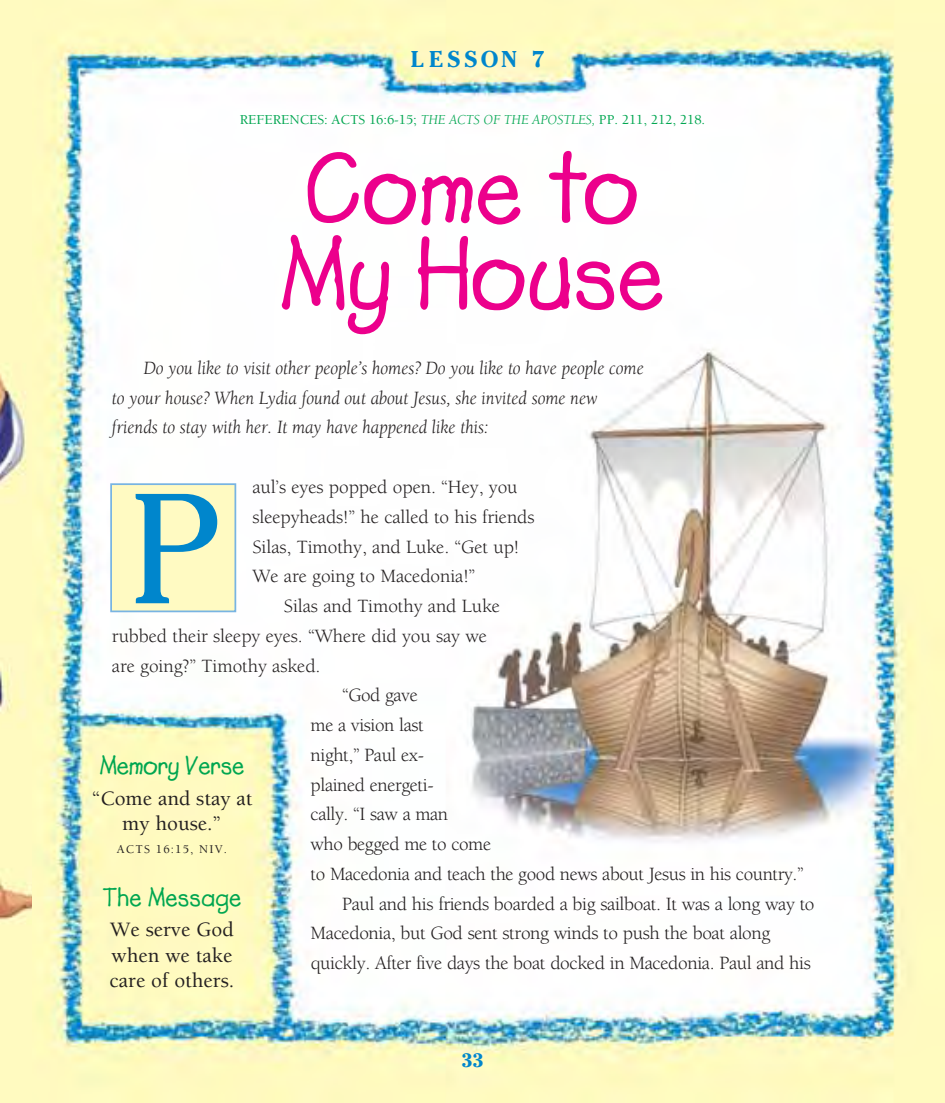
<style>
.page{position:relative;width:945px;height:1103px;background:#fff}
.page>*{position:absolute;margin:0;border:0;box-sizing:border-box;transform-origin:0 0}
.t1{font:155.4px "Cheltenham";color:#0086cc}
.t2{font:101.5px/85.8px "Lemonade ICG Bold";letter-spacing:-.005em;color:#ec008c}
.t3{font:26.25px "Lemonade ICG Bold";letter-spacing:-.015em;color:#00a650}
.t4{font:700 22.75px "Cheltenham";letter-spacing:.2em;color:#0086cc}
.t5{font:500 21px/25.2px "Berkeley";color:#231f20;text-align:center}
.t6{font:19.25px "Berkeley";letter-spacing:-.02em;color:#231f20}
.t7{font:italic 19.25px/29.8px "Berkeley";letter-spacing:-.005em;color:#231f20;scale:.95 1}
.t8{font:700 19.25px "Cheltenham";color:#0086cc}
.t9{font:500 14px "Berkeley";letter-spacing:-.005em;color:#00a650}
.t10{font:500 12.25px "Berkeley";letter-spacing:.095em;color:#231f20}
.s1{font-weight:400;font-style:italic}
</style>
<div class="page">
<img style="left:32px;top:0;width:913px;height:1102px">
<img style="left:0;top:0;width:32px;height:1102px">
<div style="left:112px;top:485px;width:122px;height:125px;background:#fffac2"></div>
<div style="left:110px;top:483px;width:126px;height:129px;border:2px solid #78b4e2"></div>
<p class="t4" style="left:411px;top:51px;width:135px">LESSON 7</p>
<p class="t9" style="left:240px;top:114px;width:467px">REFERENCES: ACTS 16:6-15; <span class="s1">THE ACTS OF THE APOSTLES,</span> PP. 211, 212, 218.</p>
<h2 class="t2" style="left:279px;top:159px;width:388px">Come to<br>My House</h2>
<p class="t7" style="left:112px;top:355px;width:561px;text-indent:32px">Do you like to visit other people’s homes? Do you like to have people come to your house? When Lydia found out about Jesus, she invited some new friends to stay with her. It may have happened like this:</p>
<p class="t6" style="left:252px;top:479px;width:267px">aul’s eyes popped open. “Hey, you</p>
<p class="t6" style="left:252px;top:509px;width:284px">sleepyheads!” he called to his friends</p>
<p class="t6" style="left:252px;top:539px;width:268px">Silas, Timothy, and Luke. “Get up!</p>
<p class="t6" style="left:252px;top:568px;width:224px">We are going to Macedonia!”</p>
<p class="t6" style="left:284px;top:598px;width:218px">Silas and Timothy and Luke</p>
<p class="t6" style="left:112px;top:628px;width:377px">rubbed their sleepy eyes. “Where did you say we</p>
<p class="t6" style="left:112px;top:658px;width:210px">are going?” Timothy asked.</p>
<p class="t6" style="left:342px;top:687px;width:77px">“God gave</p>
<p class="t6" style="left:311px;top:717px;width:115px">me a vision last</p>
<p class="t6" style="left:311px;top:747px;width:115px">night,” Paul ex-</p>
<p class="t6" style="left:311px;top:777px;width:125px">plained energeti-</p>
<p class="t6" style="left:311px;top:806px;width:139px">cally. “I saw a man</p>
<p class="t6" style="left:311px;top:836px;width:182px">who begged me to come</p>
<p class="t6" style="left:311px;top:866px;width:495px">to Macedonia and teach the good news about Jesus in his country.”</p>
<p class="t6" style="left:342px;top:896px;width:474px">Paul and his friends boarded a big sailboat. It was a long way to</p>
<p class="t6" style="left:311px;top:925px;width:461px">Macedonia, but God sent strong winds to push the boat along</p>
<p class="t6" style="left:311px;top:955px;width:502px">quickly. After five days the boat docked in Macedonia. Paul and his</p>
<h1 class="t1" style="left:130px;top:493px;width:95px">P</h1>
<h3 class="t3" style="left:99px;top:756px;width:146px">Memory Verse</h3>
<p class="t5" style="left:91px;top:787px;width:163px">“Come and stay at my house.”</p>
<p class="t10" style="left:117px;top:844px;width:112px">ACTS 16:15, NIV.</p>
<h3 class="t3" style="left:102px;top:887px;width:141px">The Message</h3>
<p class="t5" style="left:110px;top:919px;width:126px;text-align:justify">We serve God when we take care of others.</p>
<p class="t8" style="left:462px;top:1053px;width:23px">33</p>
</div>
